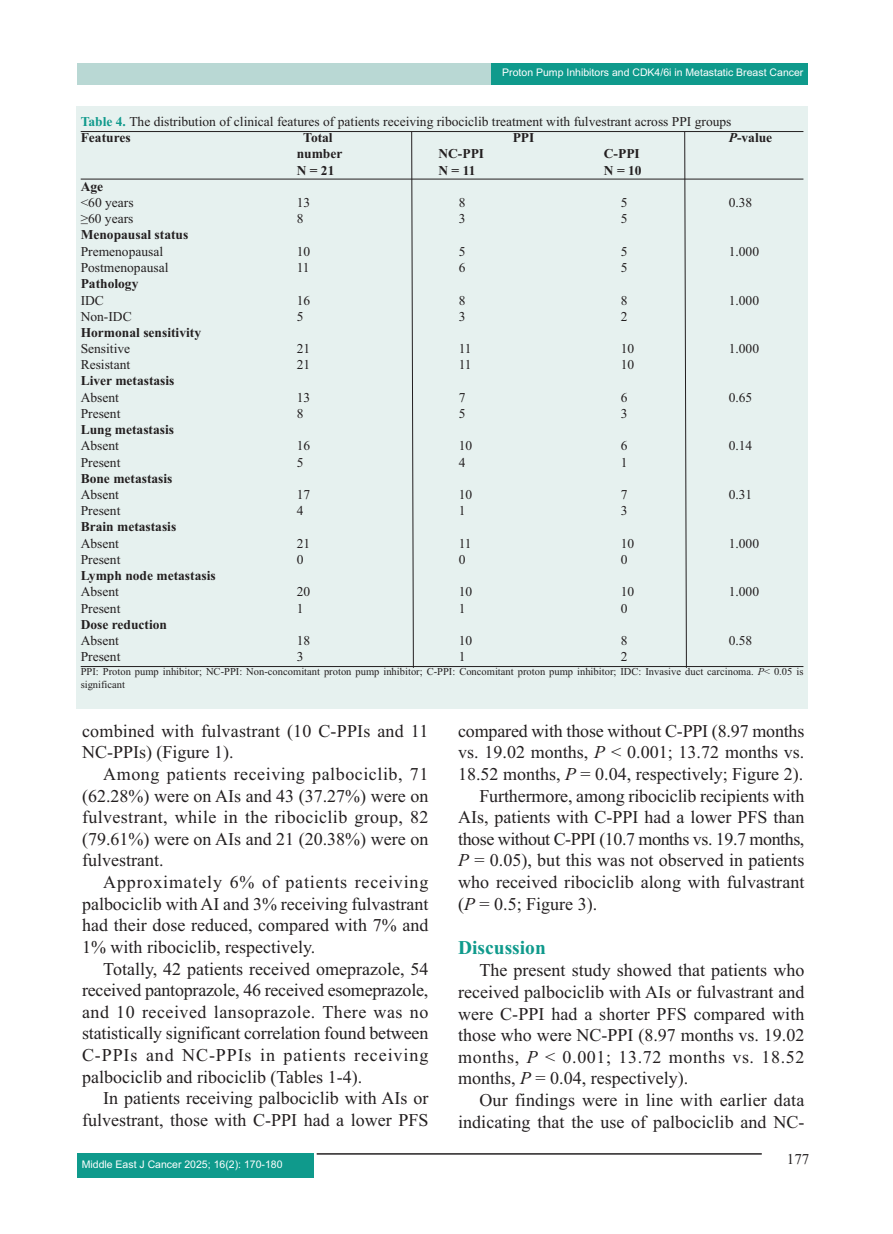
<style>
.page{position:relative;width:893px;height:1234px;background:#fff}
.page>*{position:absolute;margin:0;border:0;box-sizing:border-box;transform-origin:0 0}
.t1{font:700 19.5px "Times New Roman";color:#0f9a8c}
.t2{font:18px/21.6px "Times New Roman";color:#231f20;text-align:justify}
.t3{font:15px "Times New Roman";color:#231f20}
.t4{font:13.5px "Times New Roman";color:#231f20}
.t5{font:700 13.5px "Times New Roman";color:#231f20}
.t6{font:10.5px/12.6px "Times New Roman";color:#231f20}
.t7{font:10.5px "Arial";color:#fff}
.s1{font-weight:700;color:#0f9a8c}
.s2{font-style:italic}
</style>
<div class="page">
<div style="left:78px;top:64px;width:730px;height:21px;background:#b9d8d4"></div>
<div style="left:491px;top:64px;width:317px;height:21px;background:#0f9a8c"></div>
<div style="left:77px;top:1153px;width:236px;height:24px;background:#0f9a8c"></div>
<hr style="left:317px;top:1153px;width:445px;height:1px;background:#231f20">
<div style="left:76px;top:106px;width:732px;height:603px;background:#e6f1ef"></div>
<hr style="left:81px;top:131px;width:722px;height:1px;background:#231f20">
<hr style="left:81px;top:179px;width:722px;height:1px;background:#231f20">
<hr style="left:81px;top:666px;width:722px;height:1px;background:#231f20">
<svg style="left:411px;top:132px;width:3px;height:536px"></svg>
<svg style="left:684px;top:132px;width:3px;height:536px"></svg>
<p class="t7" style="left:502px;top:68px;width:303px">Proton Pump Inhibitors and CDK4/6i in Metastatic Breast Cancer</p>
<p class="t4" style="left:81px;top:117px;width:652px"><span class="s1">Table 4.</span> The distribution of clinical features of patients receiving ribociclib treatment with fulvestrant across PPI groups</p>
<p class="t5" style="left:81px;top:133px;width:51px">Features</p>
<p class="t5" style="left:303px;top:133px;width:31px">Total</p>
<p class="t5" style="left:513px;top:133px;width:23px">PPI</p>
<p class="t5" style="left:729px;top:133px;width:45px"><span class="s2">P</span>-value</p>
<p class="t5" style="left:297px;top:149px;width:47px">number</p>
<p class="t5" style="left:438px;top:149px;width:47px">NC-PPI</p>
<p class="t5" style="left:604px;top:149px;width:37px">C-PPI</p>
<p class="t5" style="left:297px;top:166px;width:39px">N = 21</p>
<p class="t5" style="left:438px;top:166px;width:38px">N = 11</p>
<p class="t5" style="left:604px;top:166px;width:39px">N = 10</p>
<p class="t5" style="left:81px;top:182px;width:24px">Age</p>
<p class="t4" style="left:81px;top:198px;width:54px">&lt;60 years</p>
<p class="t4" style="left:297px;top:198px;width:15px">13</p>
<p class="t4" style="left:459px;top:198px;width:8px">8</p>
<p class="t4" style="left:621px;top:198px;width:8px">5</p>
<p class="t4" style="left:729px;top:198px;width:25px">0.38</p>
<p class="t4" style="left:81px;top:214px;width:54px">≥60 years</p>
<p class="t4" style="left:297px;top:214px;width:8px">8</p>
<p class="t4" style="left:459px;top:214px;width:8px">3</p>
<p class="t4" style="left:621px;top:214px;width:8px">5</p>
<p class="t5" style="left:81px;top:230px;width:109px">Menopausal status</p>
<p class="t4" style="left:81px;top:246px;width:84px">Premenopausal</p>
<p class="t4" style="left:297px;top:246px;width:15px">10</p>
<p class="t4" style="left:459px;top:246px;width:8px">5</p>
<p class="t4" style="left:621px;top:246px;width:8px">5</p>
<p class="t4" style="left:729px;top:246px;width:32px">1.000</p>
<p class="t4" style="left:81px;top:263px;width:89px">Postmenopausal</p>
<p class="t4" style="left:297px;top:263px;width:14px">11</p>
<p class="t4" style="left:459px;top:263px;width:8px">6</p>
<p class="t4" style="left:621px;top:263px;width:8px">5</p>
<p class="t5" style="left:81px;top:279px;width:59px">Pathology</p>
<p class="t4" style="left:81px;top:295px;width:25px">IDC</p>
<p class="t4" style="left:297px;top:295px;width:15px">16</p>
<p class="t4" style="left:459px;top:295px;width:8px">8</p>
<p class="t4" style="left:621px;top:295px;width:8px">8</p>
<p class="t4" style="left:729px;top:295px;width:32px">1.000</p>
<p class="t4" style="left:81px;top:311px;width:52px">Non-IDC</p>
<p class="t4" style="left:297px;top:311px;width:8px">5</p>
<p class="t4" style="left:459px;top:311px;width:8px">3</p>
<p class="t4" style="left:621px;top:311px;width:8px">2</p>
<p class="t5" style="left:81px;top:328px;width:122px">Hormonal sensitivity</p>
<p class="t4" style="left:81px;top:344px;width:51px">Sensitive</p>
<p class="t4" style="left:297px;top:344px;width:15px">21</p>
<p class="t4" style="left:459px;top:344px;width:14px">11</p>
<p class="t4" style="left:621px;top:344px;width:15px">10</p>
<p class="t4" style="left:729px;top:344px;width:32px">1.000</p>
<p class="t4" style="left:81px;top:360px;width:51px">Resistant</p>
<p class="t4" style="left:297px;top:360px;width:15px">21</p>
<p class="t4" style="left:459px;top:360px;width:14px">11</p>
<p class="t4" style="left:621px;top:360px;width:15px">10</p>
<p class="t5" style="left:81px;top:376px;width:95px">Liver metastasis</p>
<p class="t4" style="left:81px;top:392px;width:40px">Absent</p>
<p class="t4" style="left:297px;top:392px;width:15px">13</p>
<p class="t4" style="left:459px;top:392px;width:8px">7</p>
<p class="t4" style="left:621px;top:392px;width:8px">6</p>
<p class="t4" style="left:729px;top:392px;width:25px">0.65</p>
<p class="t4" style="left:81px;top:408px;width:41px">Present</p>
<p class="t4" style="left:297px;top:408px;width:8px">8</p>
<p class="t4" style="left:459px;top:408px;width:8px">5</p>
<p class="t4" style="left:621px;top:408px;width:8px">3</p>
<p class="t5" style="left:81px;top:425px;width:95px">Lung metastasis</p>
<p class="t4" style="left:81px;top:441px;width:40px">Absent</p>
<p class="t4" style="left:297px;top:441px;width:15px">16</p>
<p class="t4" style="left:459px;top:441px;width:15px">10</p>
<p class="t4" style="left:621px;top:441px;width:8px">6</p>
<p class="t4" style="left:729px;top:441px;width:25px">0.14</p>
<p class="t4" style="left:81px;top:457px;width:41px">Present</p>
<p class="t4" style="left:297px;top:457px;width:8px">5</p>
<p class="t4" style="left:459px;top:457px;width:8px">4</p>
<p class="t4" style="left:621px;top:457px;width:8px">1</p>
<p class="t5" style="left:81px;top:473px;width:93px">Bone metastasis</p>
<p class="t4" style="left:81px;top:489px;width:40px">Absent</p>
<p class="t4" style="left:297px;top:489px;width:15px">17</p>
<p class="t4" style="left:459px;top:489px;width:15px">10</p>
<p class="t4" style="left:621px;top:489px;width:8px">7</p>
<p class="t4" style="left:729px;top:489px;width:25px">0.31</p>
<p class="t4" style="left:81px;top:506px;width:41px">Present</p>
<p class="t4" style="left:297px;top:506px;width:8px">4</p>
<p class="t4" style="left:459px;top:506px;width:8px">1</p>
<p class="t4" style="left:621px;top:506px;width:8px">3</p>
<p class="t5" style="left:81px;top:522px;width:97px">Brain metastasis</p>
<p class="t4" style="left:81px;top:538px;width:40px">Absent</p>
<p class="t4" style="left:297px;top:538px;width:15px">21</p>
<p class="t4" style="left:459px;top:538px;width:14px">11</p>
<p class="t4" style="left:621px;top:538px;width:15px">10</p>
<p class="t4" style="left:729px;top:538px;width:32px">1.000</p>
<p class="t4" style="left:81px;top:554px;width:41px">Present</p>
<p class="t4" style="left:297px;top:554px;width:8px">0</p>
<p class="t4" style="left:459px;top:554px;width:8px">0</p>
<p class="t4" style="left:621px;top:554px;width:8px">0</p>
<p class="t5" style="left:81px;top:571px;width:137px">Lymph node metastasis</p>
<p class="t4" style="left:81px;top:587px;width:40px">Absent</p>
<p class="t4" style="left:297px;top:587px;width:15px">20</p>
<p class="t4" style="left:459px;top:587px;width:15px">10</p>
<p class="t4" style="left:621px;top:587px;width:15px">10</p>
<p class="t4" style="left:729px;top:587px;width:32px">1.000</p>
<p class="t4" style="left:81px;top:603px;width:41px">Present</p>
<p class="t4" style="left:297px;top:603px;width:8px">1</p>
<p class="t4" style="left:459px;top:603px;width:8px">1</p>
<p class="t4" style="left:621px;top:603px;width:8px">0</p>
<p class="t5" style="left:81px;top:619px;width:88px">Dose reduction</p>
<p class="t4" style="left:81px;top:635px;width:40px">Absent</p>
<p class="t4" style="left:297px;top:635px;width:15px">18</p>
<p class="t4" style="left:459px;top:635px;width:15px">10</p>
<p class="t4" style="left:621px;top:635px;width:8px">8</p>
<p class="t4" style="left:729px;top:635px;width:25px">0.58</p>
<p class="t4" style="left:81px;top:651px;width:41px">Present</p>
<p class="t4" style="left:297px;top:651px;width:8px">3</p>
<p class="t4" style="left:459px;top:651px;width:8px">1</p>
<p class="t4" style="left:621px;top:651px;width:8px">2</p>
<p class="t6" style="left:81px;top:666px;width:724px">PPI: Proton pump inhibitor; NC-PPI: Non-concomitant proton pump inhibitor; C-PPI: Concomitant proton pump inhibitor; IDC: Invasive duct carcinoma. <span class="s2">P</span>&lt; 0.05 is significant</p>
<p class="t2" style="left:82px;top:721px;width:348px">combined with fulvastrant (10 C-PPIs and 11<br>NC-PPIs) (Figure 1).</p>
<p class="t2" style="left:82px;top:764px;width:348px;text-indent:21px">Among patients receiving palbociclib, 71 (62.28%) were on AIs and 43 (37.27%) were on fulvestrant, while in the ribociclib group, 82 (79.61%) were on AIs and 21 (20.38%) were on fulvestrant.</p>
<p class="t2" style="left:82px;top:872px;width:348px;text-indent:21px">Approximately 6% of patients receiving palbociclib with AI and 3% receiving fulvastrant had their dose reduced, compared with 7% and 1% with ribociclib, respectively.</p>
<p class="t2" style="left:82px;top:959px;width:348px;text-indent:21px">Totally, 42 patients received omeprazole, 54 received pantoprazole, 46 received esomeprazole, and 10 received lansoprazole. There was no statistically significant correlation found between C-PPIs and NC-PPIs in patients receiving palbociclib and ribociclib (Tables 1-4).</p>
<p class="t2" style="left:82px;top:1088px;width:348px;text-align:right">In patients receiving palbociclib with AIs or fulvestrant, those with C-PPI had a lower PFS</p>
<p class="t7" style="left:82px;top:1160px;width:202px">Middle East J Cancer 2025; 16(2): 170-180</p>
<p class="t2" style="left:458px;top:721px;width:348px">compared with those without C-PPI (8.97 months vs. 19.02 months, <span class="s2">P</span> &lt; 0.001; 13.72 months vs.<br>18.52 months, <span class="s2">P</span> = 0.04, respectively; Figure 2).</p>
<p class="t2" style="left:458px;top:786px;width:348px;text-indent:21px">Furthermore, among ribociclib recipients with AIs, patients with C-PPI had a lower PFS than those without C-PPI (10.7 months vs. 19.7 months, <span class="s2">P</span> = 0.05), but this was not observed in patients who received ribociclib along with fulvastrant (<span class="s2">P</span> = 0.5; Figure 3).</p>
<p class="t1" style="left:458px;top:940px;width:89px">Discussion</p>
<p class="t2" style="left:458px;top:960px;width:348px;text-indent:21px">The present study showed that patients who received palbociclib with AIs or fulvastrant and were C-PPI had a shorter PFS compared with those who were NC-PPI (8.97 months vs. 19.02 months, <span class="s2">P</span> &lt; 0.001; 13.72 months vs. 18.52 months, <span class="s2">P</span> = 0.04, respectively).</p>
<p class="t2" style="left:458px;top:1090px;width:348px;text-align:right">Our findings were in line with earlier data indicating that the use of palbociclib and NC-</p>
<p class="t3" style="left:787px;top:1152px;width:24px">177</p>
</div>
